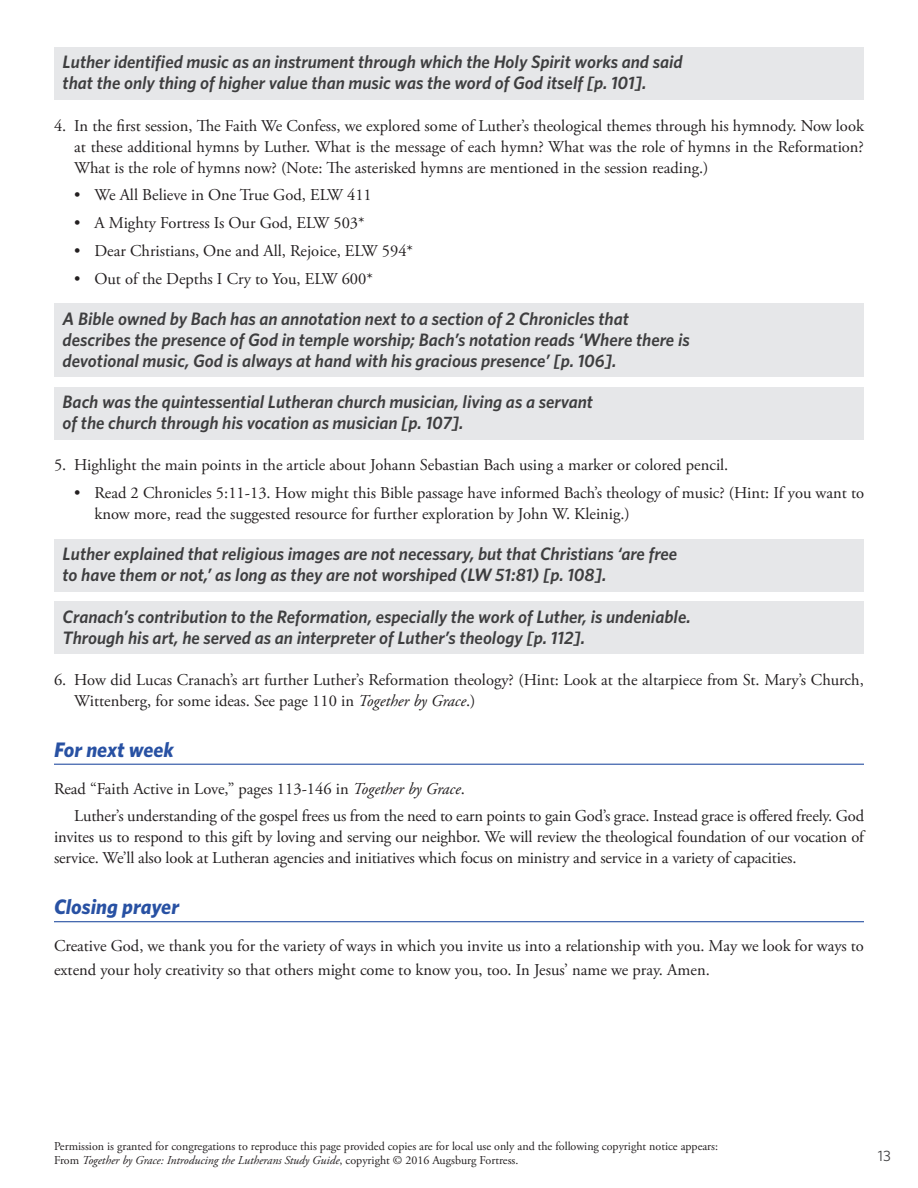
<style>
.page{position:relative;width:918px;height:1188px;background:#fff}
.page>*{position:absolute;margin:0;border:0;box-sizing:border-box;transform-origin:0 0}
.t1{font:italic 700 21px "Whitney";color:#2851a3}
.t2{font:italic 600 18px/21px "Whitney";color:#3e3e3f}
.t3{font:16.5px/21px "Adobe Garamond Pro";color:#231f20}
.t4{font:15px "Whitney";color:#3e3e3f}
.t5{font:12px/14.4px "Adobe Garamond Pro";color:#231f20}
.s1{font-style:italic}
</style>
<div class="page">
<div style="left:54px;top:47px;width:810px;height:53px;background:#e6e7e9"></div>
<div style="left:54px;top:304px;width:810px;height:73px;background:#e6e7e9"></div>
<div style="left:54px;top:387px;width:810px;height:53px;background:#e6e7e9"></div>
<div style="left:54px;top:539px;width:810px;height:53px;background:#e6e7e9"></div>
<div style="left:54px;top:602px;width:810px;height:52px;background:#e6e7e9"></div>
<hr style="left:54px;top:764px;width:810px;height:1px;background:#2851a3">
<hr style="left:54px;top:921px;width:810px;height:1px;background:#2851a3">
<p class="t2" style="left:63px;top:51px;width:622px">Luther identified music as an instrument through which the Holy Spirit works and said that the only thing of higher value than music was the word of God itself [p. 101].</p>
<p class="t3" style="left:74px;top:116px;width:791px;text-align:justify;text-indent:-20px">4. In the first session, The Faith We Confess, we explored some of Luther’s theological themes through his hymnody. Now look at these additional hymns by Luther. What is the message of each hymn? What was the role of hymns in the Reformation?<br>What is the role of hymns now? (Note: The asterisked hymns are mentioned in the session reading.)</p>
<p class="t3" style="left:74px;top:185px;width:299px">• We All Believe in One True God, ELW 411</p>
<p class="t3" style="left:74px;top:213px;width:292px">• A Mighty Fortress Is Our God, ELW 503*</p>
<p class="t3" style="left:74px;top:241px;width:340px">• Dear Christians, One and All, Rejoice, ELW 594*</p>
<p class="t3" style="left:74px;top:269px;width:300px">• Out of the Depths I Cry to You, ELW 600*</p>
<p class="t2" style="left:63px;top:308px;width:629px">A Bible owned by Bach has an annotation next to a section of 2 Chronicles that describes the presence of God in temple worship; Bach’s notation reads ‘Where there is devotional music, God is always at hand with his gracious presence’ [p. 106].</p>
<p class="t2" style="left:63px;top:391px;width:532px">Bach was the quintessential Lutheran church musician, living as a servant of the church through his vocation as musician [p. 107].</p>
<p class="t3" style="left:54px;top:455px;width:676px">5. Highlight the main points in the article about Johann Sebastian Bach using a marker or colored pencil.</p>
<p class="t3" style="left:94px;top:483px;width:771px;text-indent:-20px">• Read 2 Chronicles 5:11-13. How might this Bible passage have informed Bach’s theology of music? (Hint: If you want to know more, read the suggested resource for further exploration by John W. Kleinig.)</p>
<p class="t2" style="left:63px;top:543px;width:616px">Luther explained that religious images are not necessary, but that Christians ‘are free to have them or not,’ as long as they are not worshiped (LW 51:81) [p. 108].</p>
<p class="t2" style="left:63px;top:606px;width:630px">Cranach’s contribution to the Reformation, especially the work of Luther, is undeniable.<br>Through his art, he served as an interpreter of Luther’s theology [p. 112].</p>
<p class="t3" style="left:74px;top:670px;width:791px;text-indent:-20px">6. How did Lucas Cranach’s art further Luther’s Reformation theology? (Hint: Look at the altarpiece from St. Mary’s Church,<br>Wittenberg, for some ideas. See page 110 in <span class="s1">Together by Grace</span>.)</p>
<p class="t1" style="left:54px;top:736px;width:121px">For next week</p>
<p class="t3" style="left:74px;top:775px;width:791px;line-height:27.8px;text-indent:-20px">Read “Faith Active in Love,” pages 113-146 in <span class="s1">Together by Grace</span>.<br>Luther’s understanding of the gospel frees us from the need to earn points to gain God’s grace. Instead grace is offered freely. God</p>
<p class="t3" style="left:54px;top:827px;width:812px">invites us to respond to this gift by loving and serving our neighbor. We will review the theological foundation of our vocation of service. We’ll also look at Lutheran agencies and initiatives which focus on ministry and service in a variety of capacities.</p>
<p class="t1" style="left:54px;top:893px;width:127px">Closing prayer</p>
<p class="t3" style="left:54px;top:935px;width:811px;line-height:24px">Creative God, we thank you for the variety of ways in which you invite us into a relationship with you. May we look for ways to extend your holy creativity so that others might come to know you, too. In Jesus’ name we pray. Amen.</p>
<p class="t5" style="left:54px;top:1139px;width:666px">Permission is granted for congregations to reproduce this page provided copies are for local use only and the following copyright notice appears:<br>From <span class="s1">Together by Grace: Introducing the Lutherans Study Guide</span>, copyright © 2016 Augsburg Fortress.</p>
<p class="t4" style="left:878px;top:1146px;width:15px">13</p>
</div>
